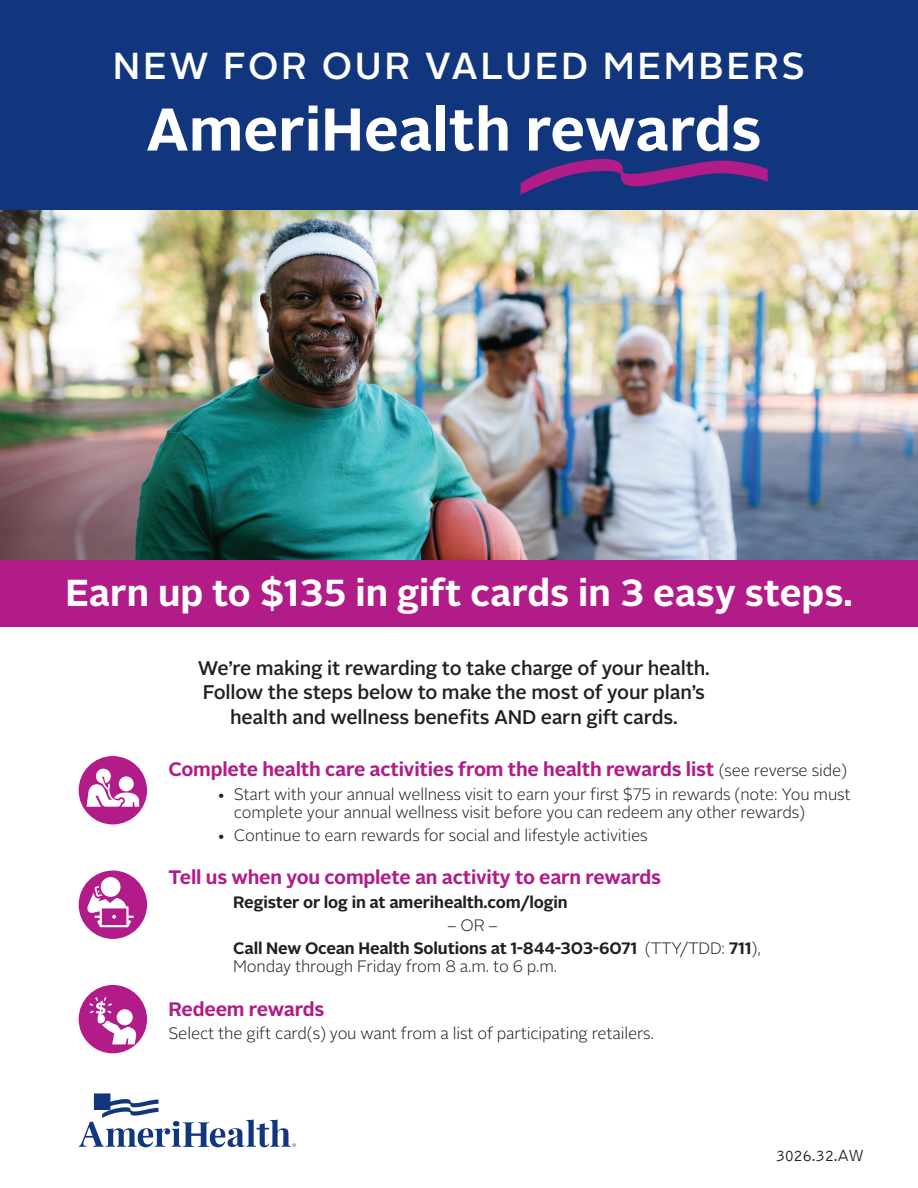
<style>
.page{position:relative;width:918px;height:1188px;background:#fff}
.page>*{position:absolute;margin:0;border:0;box-sizing:border-box;transform-origin:0 0}
.t1{font:700 60px "Alright Sans";color:#fff}
.t2{font:700 37.5px "Alright Sans";color:#fff}
.t3{font:500 37.5px "Alright Sans";letter-spacing:.07em;color:#fff}
.t4{font:500 19.65px/24.6px "Alright Sans";letter-spacing:-.01em;color:#231f20;text-align:center}
.t5{font:700 19.5px "Alright Sans";letter-spacing:-.01em;color:#b11c89}
.t6{font:300 16.5px/18px "Alright Sans";letter-spacing:-.01em;color:#231f20}
.t7{font:700 16.5px/23.4px "Alright Sans";letter-spacing:-.01em;color:#231f20}
.t8{font:16.5px "Bell Gothic";letter-spacing:-.015em;color:#231f20}
.s1{font-weight:300;font-size:16.5px;color:#231f20}
.s2{font-weight:300}
</style>
<div class="page">
<img style="left:0;top:210px;width:918px;height:350px">
<div style="left:0;top:0;width:918px;height:210px;background:#11367e"></div>
<div style="left:0;top:560px;width:918px;height:67px;background:#b11c89"></div>
<svg style="left:76px;top:983px;width:73px;height:73px;fill:#b11c89"></svg>
<div style="left:74px;top:980px;width:78px;height:78px;border:5px solid #fff;border-radius:50%"></div>
<svg style="left:89px;top:997px;width:48px;height:47px"></svg>
<svg style="left:76px;top:754px;width:73px;height:73px;fill:#b11c89"></svg>
<div style="left:74px;top:751px;width:78px;height:78px;border:5px solid #fff;border-radius:50%"></div>
<svg style="left:87px;top:769px;width:52px;height:38px"></svg>
<svg style="left:76px;top:868px;width:73px;height:73px;fill:#b11c89"></svg>
<div style="left:74px;top:866px;width:78px;height:78px;border:5px solid #fff;border-radius:50%"></div>
<div style="left:101px;top:877px;width:20px;height:20px;background:#fff;border-radius:50%"></div>
<svg style="left:87px;top:886px;width:47px;height:41px"></svg>
<svg style="left:521px;top:159px;width:247px;height:36px"></svg>
<svg style="left:79px;top:1093px;width:217px;height:54px"></svg>
<h2 class="t3" style="left:113px;top:40px;width:694px">New for our valued members</h2>
<h1 class="t1" style="left:146px;top:87px;width:617px">AmeriHealth rewards</h1>
<h2 class="t2" style="left:65px;top:567px;width:789px">Earn up to $135 in gift cards in 3 easy steps.</h2>
<p class="t4" style="left:198px;top:656px;width:513px">We’re making it rewarding to take charge of your health.<br>Follow the steps below to make the most of your plan’s health and wellness benefits AND earn gift cards.</p>
<p class="t5" style="left:168px;top:756px;width:680px">Complete health care activities from the health rewards list <span class="s1">(see reverse side)</span></p>
<p class="t6" style="left:234px;top:785px;width:618px;text-indent:-17px">• Start with your annual wellness visit to earn your first $75 in rewards (note: You must complete your annual wellness visit before you can redeem any other rewards)</p>
<p class="t6" style="left:217px;top:827px;width:432px">• Continue to earn rewards for social and lifestyle activities</p>
<p class="t5" style="left:168px;top:864px;width:494px">Tell us when you complete an activity to earn rewards</p>
<p class="t7" style="left:233px;top:890px;width:336px">Register or log in at amerihealth.com/login</p>
<p class="t7" style="left:233px;top:914px;width:529px;text-indent:214px"><span class="s2">– OR –<br></span>Call New Ocean Health Solutions at 1-844-303-6071 <span class="s2">(TTY/TDD:</span> 711<span class="s2">),</span></p>
<p class="t6" style="left:233px;top:958px;width:326px">Monday through Friday from 8 a.m. to 6 p.m.</p>
<p class="t5" style="left:168px;top:995px;width:157px">Redeem rewards</p>
<p class="t6" style="left:168px;top:1025px;width:487px">Select the gift card(s) you want from a list of participating retailers.</p>
<p class="t8" style="left:776px;top:1145px;width:89px">3026.32.AW</p>
</div>
